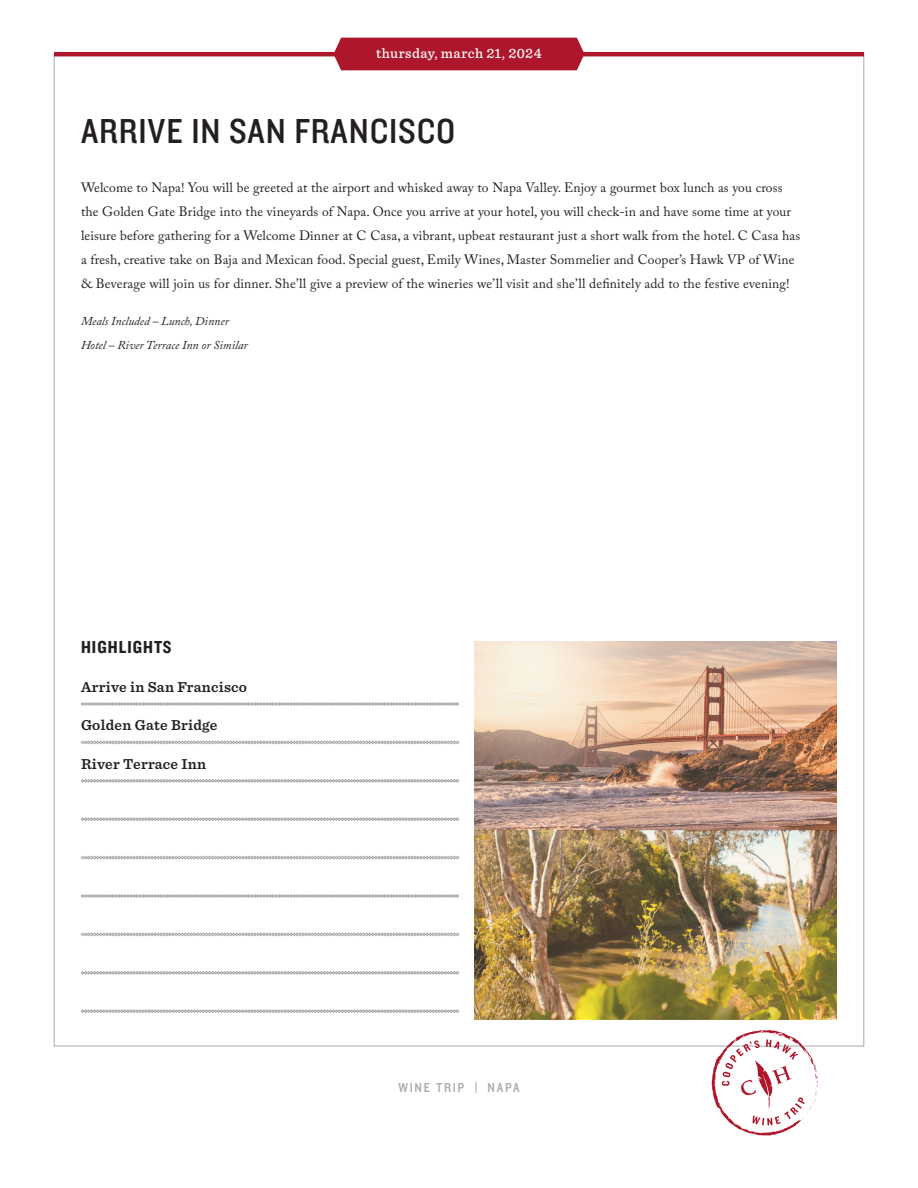
<style>
.page{position:relative;width:918px;height:1188px;background:#fff}
.page>*{position:absolute;margin:0;border:0;box-sizing:border-box;transform-origin:0 0}
.Headline{font:36px "Knockout HTF30 Junior Welterwt";letter-spacing:.025em;color:#231f20}
.List_Headline{font:18px "Knockout HTF50 Welterweight";letter-spacing:.06em;color:#231f20}
.t1{font:600 15px "Sentinel";letter-spacing:.02em;color:#231f20}
.Date__reversed{font:500 14.25px "Sentinel";letter-spacing:.03em;color:#fff}
.Body{font:13.5px/24px "Adobe Caslon Pro";letter-spacing:.01em;color:#231f20}
.t2{font:13.5px "Knockout HTF30 Junior Welterwt";letter-spacing:.13em;color:#a8a9ad}
.Body-2{font:italic 12px "Adobe Caslon Pro";color:#231f20}
</style>
<div class="page">
<svg style="left:712px;top:1030px;width:106px;height:106px"></svg>
<div style="left:334px;top:38px;width:250px;height:32px;background:#ae172b"></div>
<hr style="left:54px;top:52px;width:810px;height:4px;background:#ae172b">
<svg style="left:81px;top:702px;width:378px;height:4px"></svg>
<svg style="left:81px;top:741px;width:378px;height:3px"></svg>
<svg style="left:81px;top:779px;width:378px;height:3px"></svg>
<svg style="left:81px;top:818px;width:378px;height:3px"></svg>
<svg style="left:81px;top:856px;width:378px;height:3px"></svg>
<svg style="left:81px;top:894px;width:378px;height:4px"></svg>
<svg style="left:81px;top:933px;width:378px;height:3px"></svg>
<svg style="left:81px;top:971px;width:378px;height:3px"></svg>
<svg style="left:81px;top:1010px;width:378px;height:3px"></svg>
<img style="left:475px;top:641px;width:362px;height:378px">
<p class="Date__reversed" style="left:376px;top:43px;width:167px">thursday, march 21, 2024</p>
<p class="Headline" style="left:81px;top:113px;width:376px">ARRIVE IN SAN FRANCISCO</p>
<p class="Body" style="left:81px;top:175px;width:721px">Welcome to Napa! You will be greeted at the airport and whisked away to Napa Valley. Enjoy a gourmet box lunch as you cross the Golden Gate Bridge into the vineyards of Napa. Once you arrive at your hotel, you will check-in and have some time at your leisure before gathering for a Welcome Dinner at C Casa, a vibrant, upbeat restaurant just a short walk from the hotel. C Casa has a fresh, creative take on Baja and Mexican food. Special guest, Emily Wines, Master Sommelier and Cooper’s Hawk VP of Wine &amp; Beverage will join us for dinner. She’ll give a preview of the wineries we’ll visit and she’ll definitely add to the festive evening!</p>
<p class="Body-2" style="left:81px;top:314px;width:150px">Meals Included – Lunch, Dinner</p>
<p class="Body-2" style="left:81px;top:338px;width:168px">Hotel – River Terrace Inn or Similar</p>
<p class="List_Headline" style="left:81px;top:638px;width:92px">HIGHLIGHTS</p>
<p class="t1" style="left:81px;top:675px;width:168px">Arrive in San Francisco</p>
<p class="t1" style="left:81px;top:714px;width:138px">Golden Gate Bridge</p>
<p class="t1" style="left:81px;top:752px;width:127px">River Terrace Inn</p>
<p class="t2" style="left:398px;top:1081px;width:123px">WINE TRIP | NAPA</p>
</div>
